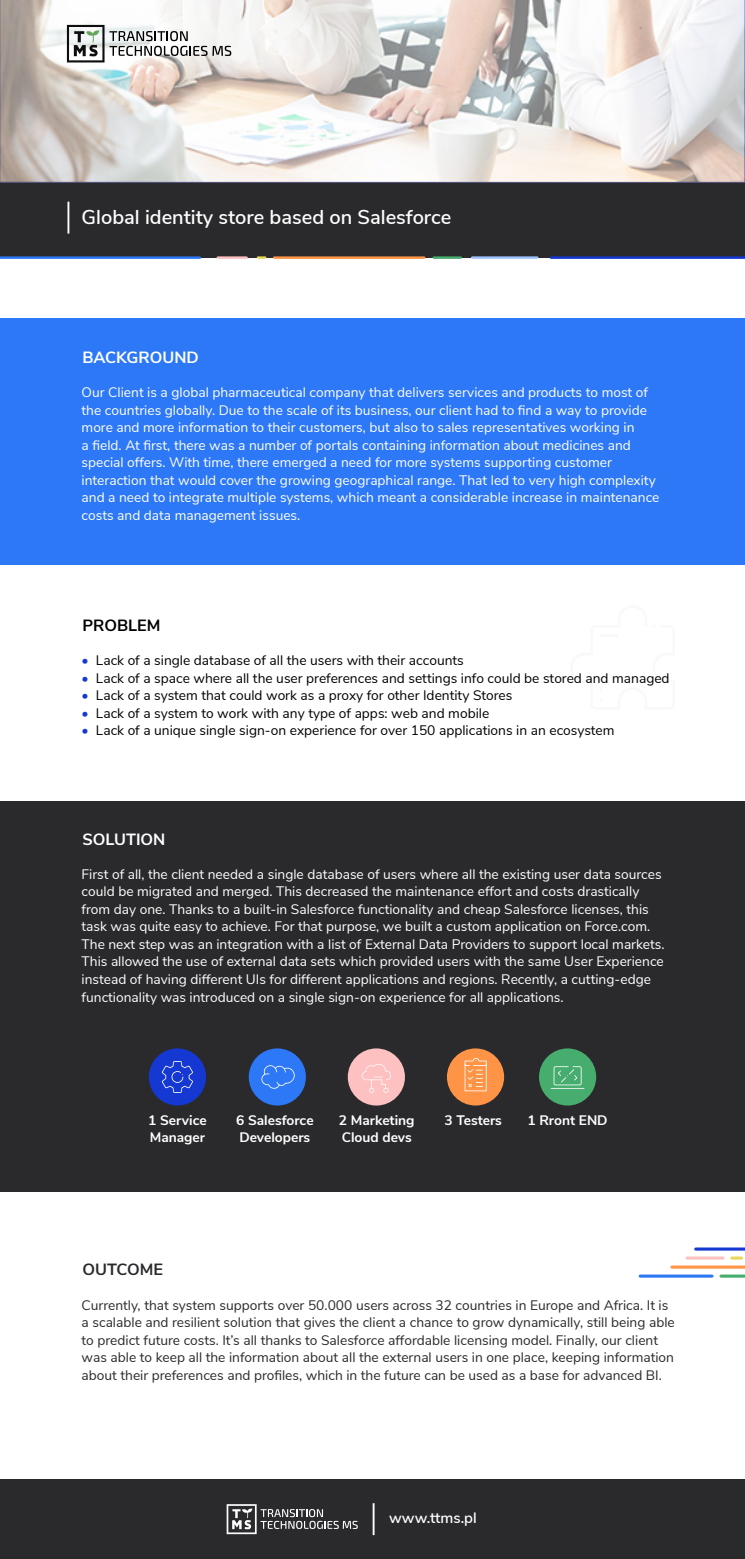
<style>
.page{position:relative;width:745px;height:1559px;background:#fff}
.page>*{position:absolute;margin:0;border:0;box-sizing:border-box;transform-origin:0 0}
.t1{font:600 20px "Nunito Sans";color:#fff}
.t2{font:700 16.25px "Nunito Sans";color:#fff}
.t3{font:700 16.25px "Nunito Sans";color:#2a2a2d}
.t4{font:700 16.25px "Nunito Sans";color:#000}
.t5{font:600 15px "Nunito Sans";color:#fff}
.t6{font:13.75px/17.5px "Nunito Sans";color:#fff}
.t7{font:13.75px/17.5px "Nunito Sans";color:#2a2a2d}
.t8{font:13.75px "Nunito Sans";color:#000}
.t9{font:700 13.75px/16.2px "Nunito Sans";color:#fff}
.s1{color:#1438d1}
</style>
<div class="page">
<div style="left:0;top:318px;width:744px;height:247px;background:#2d78f6"></div>
<div style="left:0;top:801px;width:744px;height:391px;background:#2a2a2d"></div>
<div style="left:0;top:1479px;width:744px;height:80px;background:#2a2a2d"></div>
<svg style="left:226px;top:1504px;width:131px;height:30px"></svg>
<hr style="left:372px;top:1503px;width:2px;height:32px;background:#fff">
<hr style="left:695px;top:1247px;width:49px;height:3px;background:#1438d1">
<hr style="left:686px;top:1256px;width:36px;height:3px;background:#fec1c2">
<svg style="left:731px;top:1256px;width:10px;height:3px"></svg>
<hr style="left:671px;top:1265px;width:73px;height:3px;background:#ff9446">
<hr style="left:720px;top:1274px;width:24px;height:3px;background:#46ad6e">
<hr style="left:639px;top:1274px;width:72px;height:3px;background:#2d78f6">
<div style="left:149px;top:1048px;width:57px;height:57px;background:#1438d1;border-radius:50%"></div>
<div style="left:248px;top:1048px;width:58px;height:57px;background:#2d78f6;border-radius:50%"></div>
<div style="left:347px;top:1048px;width:57px;height:57px;background:#fec1c2;border-radius:50%"></div>
<div style="left:446px;top:1048px;width:58px;height:57px;background:#ff9446;border-radius:50%"></div>
<div style="left:538px;top:1048px;width:57px;height:57px;background:#46ad6e;border-radius:50%"></div>
<div style="left:0;top:182px;width:744px;height:76px;background:#2a2a2d"></div>
<hr style="left:0;top:256px;width:200px;height:3px;background:#2d78f6">
<hr style="left:218px;top:256px;width:28px;height:3px;background:#fec1c2">
<hr style="left:274px;top:256px;width:150px;height:3px;background:#ff9446">
<hr style="left:433px;top:256px;width:27px;height:3px;background:#46ad6e">
<hr style="left:472px;top:256px;width:65px;height:3px;background:#a0c4ff">
<hr style="left:550px;top:256px;width:194px;height:3px;background:#1438d1">
<svg style="left:258px;top:256px;width:7px;height:3px"></svg>
<hr style="left:67px;top:202px;width:2px;height:32px;background:#fff">
<svg style="left:261px;top:1065px;width:33px;height:24px"></svg>
<svg style="left:162px;top:1061px;width:31px;height:32px"></svg>
<svg style="left:464px;top:1058px;width:22px;height:33px"></svg>
<hr style="left:550px;top:1088px;width:34px;height:1px;background:#fff">
<svg style="left:553px;top:1066px;width:28px;height:19px"></svg>
<svg style="left:362px;top:1064px;width:29px;height:29px"></svg>
<svg style="left:0;top:0;width:744px;height:183px"></svg>
<svg style="left:67px;top:25px;width:164px;height:37px"></svg>
<h1 class="t1" style="left:82px;top:202px;width:371px">Global identity store based on Salesforce</h1>
<p class="t2" style="left:82px;top:345px;width:118px">BACKGROUND</p>
<p class="t6" style="left:82px;top:383px;width:579px">Our Client is a global pharmaceutical company that delivers services and products to most of the countries globally. Due to the scale of its business, our client had to find a way to provide more and more information to their customers, but also to sales representatives working in<br>a field. At first, there was a number of portals containing information about medicines and special offers. With time, there emerged a need for more systems supporting customer interaction that would cover the growing geographical range. That led to very high complexity and a need to integrate multiple systems, which meant a considerable increase in maintenance costs and data management issues.</p>
<p class="t4" style="left:82px;top:614px;width:79px">PROBLEM</p>
<p class="t8" style="left:82px;top:650px;width:383px"><span class="s1">•</span> Lack of a single database of all the users with their accounts</p>
<p class="t8" style="left:82px;top:668px;width:589px"><span class="s1">•</span> Lack of a space where all the user preferences and settings info could be stored and managed</p>
<p class="t8" style="left:82px;top:685px;width:432px"><span class="s1">•</span> Lack of a system that could work as a proxy for other Identity Stores</p>
<p class="t8" style="left:82px;top:703px;width:409px"><span class="s1">•</span> Lack of a system to work with any type of apps: web and mobile</p>
<p class="t8" style="left:82px;top:720px;width:534px"><span class="s1">•</span> Lack of a unique single sign-on experience for over 150 applications in an ecosystem</p>
<p class="t2" style="left:82px;top:827px;width:84px">SOLUTION</p>
<p class="t6" style="left:82px;top:864px;width:584px">First of all, the client needed a single database of users where all the existing user data sources could be migrated and merged. This decreased the maintenance effort and costs drastically from day one. Thanks to a built-in Salesforce functionality and cheap Salesforce licenses, this task was quite easy to achieve. For that purpose, we built a custom application on Force.com.<br>The next step was an integration with a list of External Data Providers to support local markets.<br>This allowed the use of external data sets which provided users with the same User Experience instead of having different UIs for different applications and regions. Recently, a cutting-edge functionality was introduced on a single sign-on experience for all applications.</p>
<p class="t9" style="left:148px;top:1112px;width:60px">1 Service<br>Manager</p>
<p class="t9" style="left:338px;top:1112px;width:77px">2 Marketing</p>
<p class="t9" style="left:527px;top:1112px;width:82px">1 Rront END</p>
<p class="t9" style="left:236px;top:1112px;width:79px">6 Salesforce</p>
<p class="t9" style="left:444px;top:1112px;width:59px">3 Testers</p>
<p class="t9" style="left:239px;top:1128px;width:72px">Developers</p>
<p class="t9" style="left:341px;top:1128px;width:71px">Cloud devs</p>
<p class="t3" style="left:82px;top:1258px;width:82px">OUTCOME</p>
<p class="t7" style="left:82px;top:1295px;width:594px">Currently, that system supports over 50.000 users across 32 countries in Europe and Africa. It is a scalable and resilient solution that gives the client a chance to grow dynamically, still being able to predict future costs. It’s all thanks to Salesforce affordable licensing model. Finally, our client was able to keep all the information about all the external users in one place, keeping information about their preferences and profiles, which in the future can be used as a base for advanced BI.</p>
<p class="t5" style="left:389px;top:1507px;width:89px">www.ttms.pl</p>
</div>
